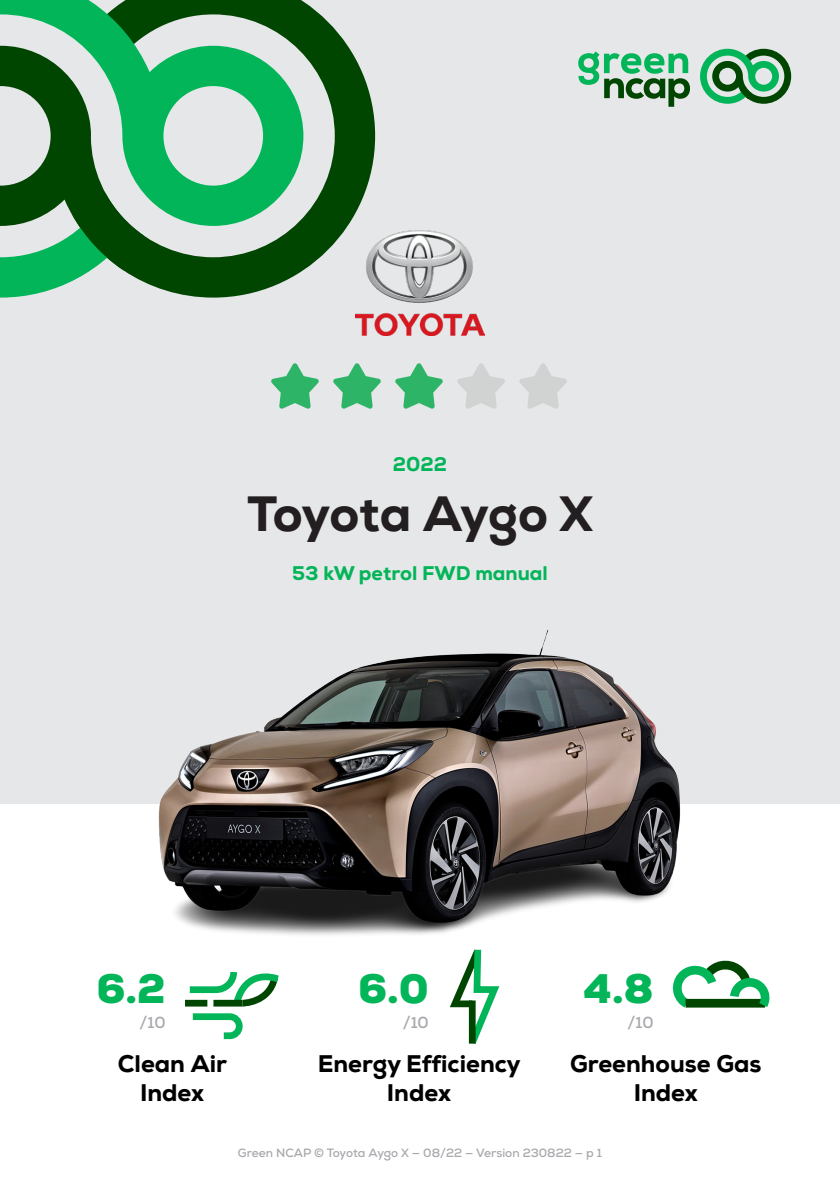
<style>
.page{position:relative;width:840px;height:1191px;background:#fff}
.page>*{position:absolute;margin:0;border:0;box-sizing:border-box;transform-origin:0 0}
.t1{font:800 49.4px "Nexa";letter-spacing:-.015em;color:#231f20}
.Index_score{font:900 40px "Nexa";color:#03b559}
.Index_title{font:800 24px "Nexa";color:#000001}
.Subtitle{font:800 19.8px "Nexa";color:#03b559}
.t2{font:700 16px "Nexa";color:#a8a9ad}
.Author2{font:700 12px "Nexa";color:#a8a9ad}
</style>
<div class="page">
<div style="left:0;top:0;width:839px;height:803px;background:#e6e7e9"></div>
<svg style="left:303px;top:1px;width:72px;height:270px;fill:#004500"></svg>
<svg style="left:0;top:0;width:303px;height:297px"></svg>
<svg style="left:73px;top:194px;width:71px;height:77px"></svg>
<svg style="left:578px;top:51px;width:111px;height:56px"></svg>
<svg style="left:700px;top:49px;width:90px;height:55px"></svg>
<img style="left:145px;top:629px;width:549px;height:306px">
<img style="left:355px;top:231px;width:129px;height:105px">
<svg style="left:271px;top:363px;width:48px;height:46px"></svg>
<svg style="left:333px;top:363px;width:48px;height:46px"></svg>
<svg style="left:395px;top:363px;width:48px;height:46px"></svg>
<svg style="left:457px;top:363px;width:48px;height:46px"></svg>
<svg style="left:519px;top:363px;width:48px;height:46px"></svg>
<svg style="left:185px;top:972px;width:94px;height:68px"></svg>
<div style="left:213px;top:999px;width:29px;height:7px;background:#004500"></div>
<svg style="left:672px;top:960px;width:94px;height:48px"></svg>
<svg style="left:450px;top:949px;width:50px;height:95px"></svg>
<div style="left:468px;top:1000px;width:7px;height:43px;background:#004500"></div>
<p class="Subtitle" style="left:392px;top:452px;width:56px">2022</p>
<p class="t1" style="left:247px;top:482px;width:347px">Toyota Aygo X</p>
<p class="Subtitle" style="left:292px;top:560px;width:257px">53 kW petrol FWD manual</p>
<p class="Index_score" style="left:96px;top:962px;width:71px">6.2</p>
<p class="t2" style="left:139px;top:1011px;width:28px">/10</p>
<p class="Index_title" style="left:118px;top:1048px;width:111px">Clean Air</p>
<p class="Index_title" style="left:140px;top:1077px;width:66px">Index</p>
<p class="Index_score" style="left:358px;top:962px;width:72px">6.0</p>
<p class="t2" style="left:402px;top:1011px;width:28px">/10</p>
<p class="Index_title" style="left:318px;top:1048px;width:204px">Energy Efficiency</p>
<p class="Index_title" style="left:386px;top:1077px;width:66px">Index</p>
<p class="Index_score" style="left:583px;top:962px;width:71px">4.8</p>
<p class="t2" style="left:627px;top:1011px;width:28px">/10</p>
<p class="Index_title" style="left:569px;top:1048px;width:193px">Greenhouse Gas</p>
<p class="Index_title" style="left:633px;top:1077px;width:66px">Index</p>
<p class="Author2" style="left:238px;top:1145px;width:365px">Green NCAP © Toyota Aygo X — 08/22 — Version 230822 — p 1</p>
</div>
